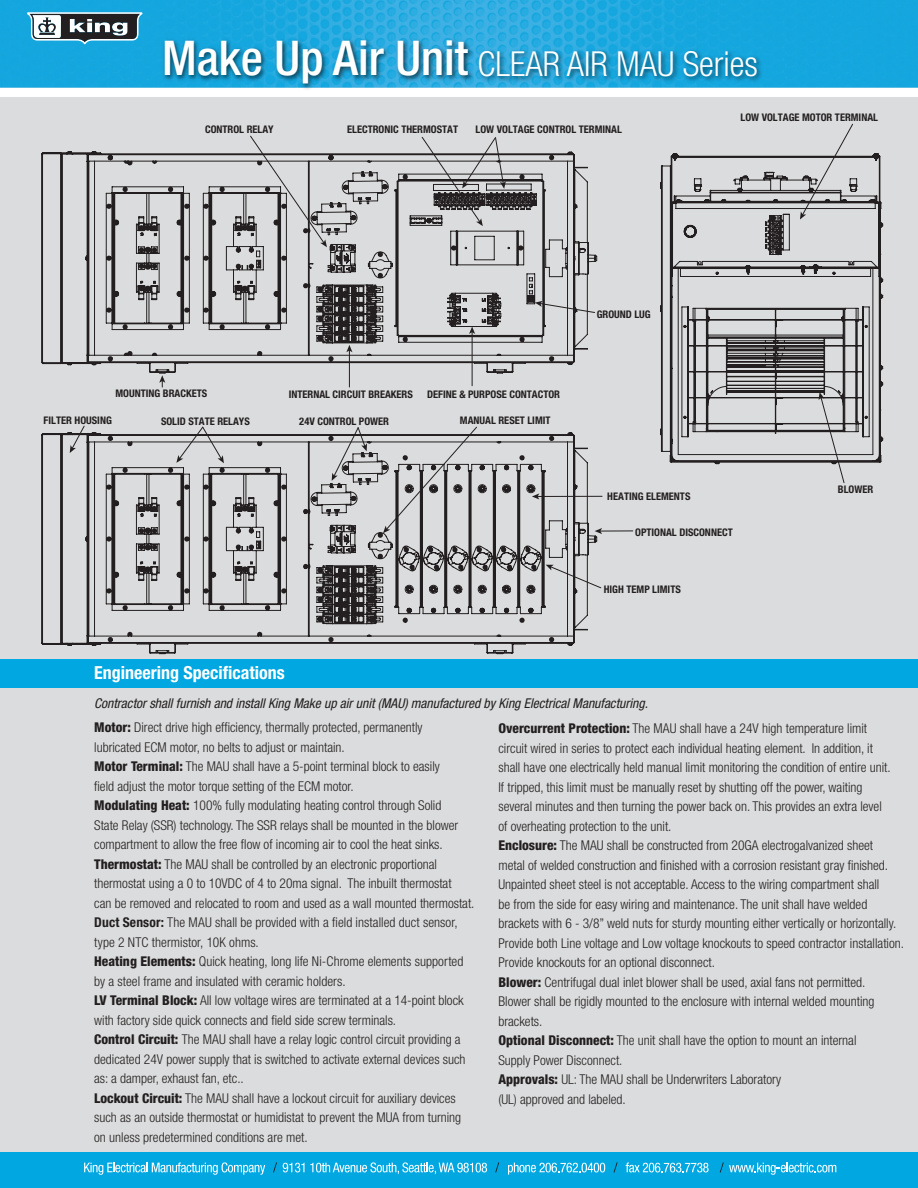
<style>
.page{position:relative;width:918px;height:1188px;background:#dbdcdd}
.page>*{position:absolute;margin:0;border:0;box-sizing:border-box;transform-origin:0 0}
.t1{font:300 condensed 34.5px "Helvetica Neue LT Std";color:#fff}
.t2{font:700 condensed 18px "Helvetica Neue LT Std";color:#fff}
.t3{font:300 condensed 13.5px/19.5px "Helvetica Neue LT Std";color:#231f20}
.t4{font:italic condensed 13.5px/25.3px "Helvetica Neue LT Std";color:#231f20}
.t5{font:700 condensed 10.5px "Helvetica Neue LT Std";color:#231f20}
.s1{font-weight:500;font-size:48px}
.s2{font-weight:800;font-style:normal}
.s3{font-weight:300;font-style:normal}
.s4{font-weight:800}
.s5{font-weight:700}
</style>
<div class="page">
<div style="left:0;top:1153px;width:918px;height:35px;background:#00a7e1"></div>
<svg style="left:84px;top:1162px;width:181px;height:13px"></svg>
<svg style="left:283px;top:1162px;width:204px;height:12px"></svg>
<svg style="left:508px;top:1163px;width:97px;height:12px"></svg>
<svg style="left:626px;top:1163px;width:83px;height:9px"></svg>
<svg style="left:273px;top:1162px;width:4px;height:10px"></svg>
<svg style="left:495px;top:1162px;width:4px;height:10px"></svg>
<svg style="left:614px;top:1162px;width:4px;height:10px"></svg>
<svg style="left:720px;top:1162px;width:116px;height:13px"></svg>
<div style="left:0;top:88px;width:918px;height:9px;background:#fff"></div>
<img style="left:0;top:0;width:918px;height:88px">
<svg style="left:27px;top:12px;width:116px;height:32px;background:#6b8691"></svg>
<div style="left:0;top:660px;width:918px;height:28px;background:#00a7e1"></div>
<svg style="left:41px;top:151px;width:557px;height:224px"></svg>
<svg style="left:41px;top:432px;width:557px;height:222px"></svg>
<svg style="left:660px;top:153px;width:223px;height:312px"></svg>
<svg style="left:800px;top:123px;width:54px;height:97px"></svg>
<svg style="left:819px;top:392px;width:26px;height:91px"></svg>
<svg style="left:249px;top:135px;width:78px;height:112px"></svg>
<svg style="left:159px;top:375px;width:6px;height:12px"></svg>
<hr style="left:349px;top:350px;width:1px;height:37px;background:#231f20">
<svg style="left:346px;top:345px;width:6px;height:7px"></svg>
<hr style="left:472px;top:332px;width:1px;height:54px;background:#231f20">
<svg style="left:469px;top:327px;width:6px;height:7px"></svg>
<svg style="left:535px;top:301px;width:61px;height:12px"></svg>
<svg style="left:546px;top:565px;width:56px;height:24px"></svg>
<hr style="left:600px;top:531px;width:33px;height:1px;background:#231f20">
<svg style="left:595px;top:528px;width:7px;height:6px"></svg>
<hr style="left:537px;top:496px;width:65px;height:1px;background:#231f20">
<svg style="left:532px;top:493px;width:7px;height:7px"></svg>
<svg style="left:383px;top:426px;width:95px;height:107px"></svg>
<svg style="left:332px;top:427px;width:35px;height:54px"></svg>
<svg style="left:176px;top:426px;width:48px;height:37px"></svg>
<svg style="left:70px;top:425px;width:15px;height:28px"></svg>
<svg style="left:421px;top:136px;width:85px;height:90px"></svg>
<img style="left:158px;top:31px;width:319px;height:64px">
<img style="left:473px;top:43px;width:294px;height:49px">
<h1 class="t1" style="left:162px;top:44px;width:597px"><span class="s1">Make Up Air Unit</span> CLEAR AIR MAU Series</h1>
<p class="t5" style="left:205px;top:123px;width:70px">CONTROL RELAY</p>
<p class="t5" style="left:347px;top:123px;width:112px">ELECTRONIC THERMOSTAT</p>
<p class="t5" style="left:476px;top:123px;width:148px">LOW VOLTAGE CONTROL TERMINAL</p>
<p class="t5" style="left:740px;top:111px;width:139px">LOW VOLTAGE MOTOR TERMINAL</p>
<p class="t5" style="left:116px;top:387px;width:93px">MOUNTING BRACKETS</p>
<p class="t5" style="left:289px;top:387px;width:126px">INTERNAL CIRCUIT BREAKERS</p>
<p class="t5" style="left:427px;top:387px;width:134px">DEFINE &amp; PURPOSE CONTACTOR</p>
<p class="t5" style="left:44px;top:414px;width:70px">FILTER HOUSING</p>
<p class="t5" style="left:161px;top:415px;width:90px">SOLID STATE RELAYS</p>
<p class="t5" style="left:299px;top:414px;width:91px">24V CONTROL POWER</p>
<p class="t5" style="left:460px;top:414px;width:92px">MANUAL RESET LIMIT</p>
<h2 class="t2" style="left:94px;top:662px;width:192px">Engineering Specifications</h2>
<p class="t5" style="left:597px;top:308px;width:56px">GROUND LUG</p>
<p class="t5" style="left:607px;top:490px;width:85px">HEATING ELEMENTS</p>
<p class="t5" style="left:635px;top:525px;width:99px">OPTIONAL DISCONNECT</p>
<p class="t5" style="left:604px;top:583px;width:79px">HIGH TEMP LIMITS</p>
<p class="t5" style="left:838px;top:483px;width:37px">BLOWER</p>
<p class="t4" style="left:498px;top:691px;width:370px;text-indent:-404px">Contractor shall furnish and install King Make up air unit (MAU) manufactured by King Electrical Manufacturing.<br><span class="s2">Overcurrent Protection:</span> <span class="s3">The MAU shall have a 24V high temperature limit</span></p>
<p class="t3" style="left:498px;top:738px;width:407px">circuit wired in series to protect each individual heating element. In addition, it<br>shall have one electrically held manual limit monitoring the condition of entire unit.<br>If tripped, this limit must be manually reset by shutting off the power, waiting<br>several minutes and then turning the power back on. This provides an extra level<br>of overheating protection to the unit.<br><span class="s4">Enclosure:</span> The MAU shall be constructed from 20GA electrogalvanized sheet<br>metal of welded construction and finished with a corrosion resistant gray finished.<br>Unpainted sheet steel is not acceptable. Access to the wiring compartment shall<br>be from the side for easy wiring and maintenance. The unit shall have welded brackets with 6 - 3/8” weld nuts for sturdy mounting either vertically or horizontally.<br>Provide both Line voltage and Low voltage knockouts to speed contractor installation.<br>Provide knockouts for an optional disconnect.<br><span class="s4">Blower:</span> Centrifugal dual inlet blower shall be used, axial fans not permitted.<br>Blower shall be rigidly mounted to the enclosure with internal welded mounting brackets.<br><span class="s4">Optional Disconnect:</span> The unit shall have the option to mount an internal<br>Supply Power Disconnect.<br><span class="s4">Approvals:</span> UL: The MAU shall be Underwriters Laboratory<br>(UL) approved and labeled.</p>
<p class="t3" style="left:94px;top:718px;width:382px"><span class="s4">Motor:</span> Direct drive high efficiency, thermally protected, permanently<br>lubricated ECM motor, no belts to adjust or maintain.<br><span class="s4">Motor Terminal:</span> The MAU shall have a 5-point terminal block to easily<br>field adjust the motor torque setting of the ECM motor.<br><span class="s4">Modulating Heat:</span> 100% fully modulating heating control through Solid<br>State Relay (SSR) technology. The SSR relays shall be mounted in the blower compartment to allow the free flow of incoming air to cool the heat sinks.<br><span class="s4">Thermostat:</span> The MAU shall be controlled by an electronic proportional thermostat using a 0 to 10VDC of 4 to 20ma signal. The inbuilt thermostat<br>can be removed and relocated to room and used as a wall mounted thermostat.<br><span class="s5">Duct Sensor:</span> The MAU shall be provided with a field installed duct sensor, type 2 NTC thermistor, 10K ohms.<br><span class="s4">Heating Elements:</span> Quick heating, long life Ni-Chrome elements supported by a steel frame and insulated with ceramic holders.<br><span class="s4">LV Terminal Block:</span> All low voltage wires are terminated at a 14-point block with factory side quick connects and field side screw terminals.<br><span class="s4">Control Circuit:</span> The MAU shall have a relay logic control circuit providing a dedicated 24V power supply that is switched to activate external devices such as: a damper, exhaust fan, etc..<br><span class="s4">Lockout Circuit:</span> The MAU shall have a lockout circuit for auxiliary devices such as an outside thermostat or humidistat to prevent the MUA from turning on unless predetermined conditions are met.</p>
</div>
